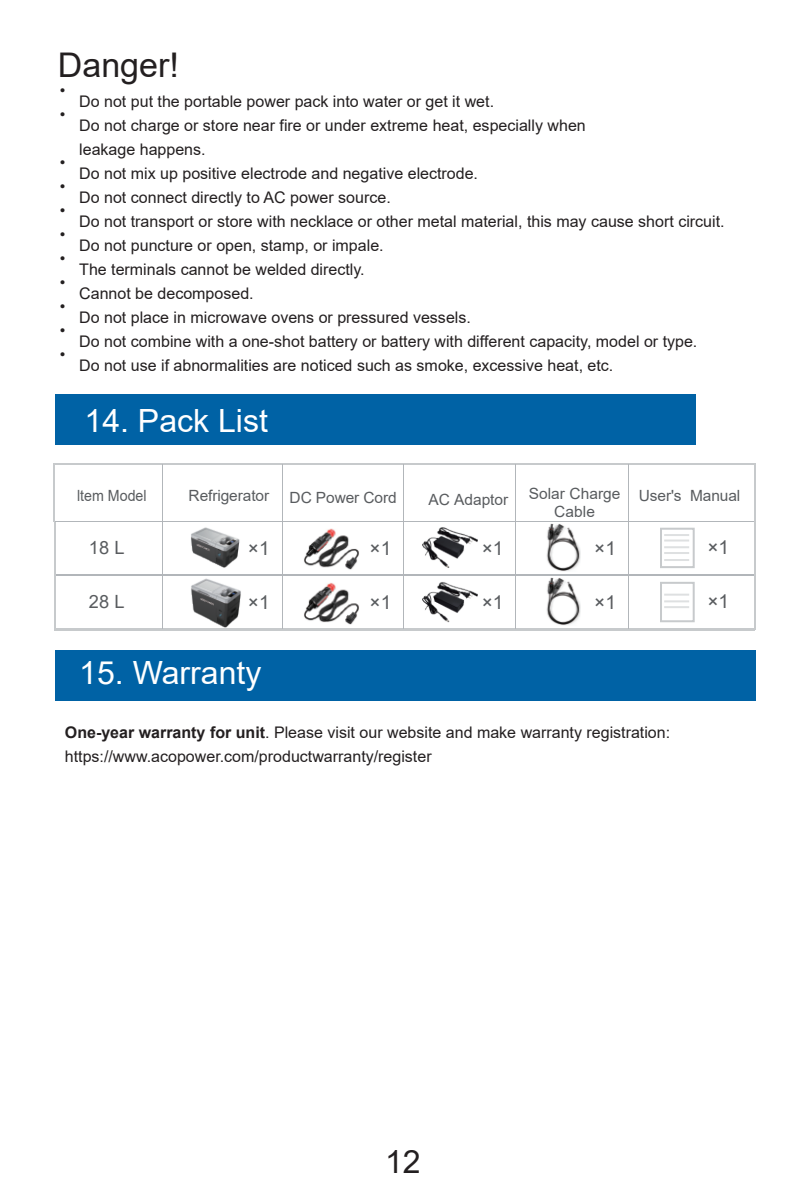
<style>
.page{position:relative;width:806px;height:1185px;background:#fff}
.page>*{position:absolute;margin:0;border:0;box-sizing:border-box;transform-origin:0 0}
.t1{font:34px "Arial";color:#231f20}
.t2{font:32px "Arial";color:#fff}
.t3{font:32px "Arial";color:#231f20}
.t4{font:19.2px "Arial";color:#595c5f}
.t5{font:18.2px "Arial";color:#595c5f}
.t6{font:16px/24px "Arial";color:#231f20}
.t7{font:15.4px/18.6px "Arial";letter-spacing:-.005em;color:#595c5f;text-align:center}
.t8{font:15.4px "Arial";letter-spacing:-.005em;color:#595c5f;scale:.92 1}
.s1{font-weight:700}
</style>
<div class="page">
<div style="left:55px;top:394px;width:640px;height:51px;background:#0062a5"></div>
<div style="left:55px;top:650px;width:700px;height:51px;background:#0062a5"></div>
<div style="left:659px;top:528px;width:35px;height:40px;border:2px solid #c7cacc"></div>
<hr style="left:663px;top:534px;width:25px;height:2px;background:#dee0e1">
<hr style="left:663px;top:539px;width:25px;height:2px;background:#dee0e1">
<hr style="left:663px;top:546px;width:25px;height:2px;background:#dee0e1">
<hr style="left:663px;top:552px;width:25px;height:2px;background:#dee0e1">
<hr style="left:663px;top:559px;width:25px;height:2px;background:#dee0e1">
<hr style="left:55px;top:463px;width:106px;height:1px;background:#c7cacc">
<hr style="left:163px;top:463px;width:118px;height:1px;background:#c7cacc">
<hr style="left:54px;top:628px;width:700px;height:2px;background:#c7cacc">
<hr style="left:283px;top:463px;width:119px;height:1px;background:#c7cacc">
<hr style="left:404px;top:463px;width:111px;height:1px;background:#c7cacc">
<hr style="left:517px;top:463px;width:110px;height:1px;background:#c7cacc">
<hr style="left:629px;top:463px;width:126px;height:1px;background:#c7cacc">
<hr style="left:53px;top:464px;width:2px;height:57px;background:#c7cacc">
<hr style="left:161px;top:464px;width:1px;height:57px;background:#b2b6ba">
<hr style="left:281px;top:464px;width:1px;height:57px;background:#b2b6ba">
<hr style="left:402px;top:464px;width:1px;height:57px;background:#b2b6ba">
<hr style="left:515px;top:464px;width:1px;height:57px;background:#b2b6ba">
<hr style="left:627px;top:464px;width:1px;height:57px;background:#b2b6ba">
<hr style="left:55px;top:521px;width:106px;height:1px;background:#b2b6ba">
<hr style="left:55px;top:575px;width:699px;height:1px;background:#b2b6ba">
<hr style="left:162px;top:521px;width:119px;height:1px;background:#b2b6ba">
<hr style="left:282px;top:521px;width:120px;height:1px;background:#b2b6ba">
<hr style="left:403px;top:521px;width:112px;height:1px;background:#b2b6ba">
<hr style="left:516px;top:521px;width:111px;height:1px;background:#b2b6ba">
<hr style="left:628px;top:521px;width:125px;height:1px;background:#b2b6ba">
<hr style="left:54px;top:522px;width:1px;height:108px;background:#c7cacc">
<hr style="left:754px;top:463px;width:1px;height:167px;background:#c7cacc">
<hr style="left:281px;top:522px;width:1px;height:54px;background:#b2b6ba">
<hr style="left:402px;top:522px;width:1px;height:54px;background:#b2b6ba">
<hr style="left:515px;top:522px;width:1px;height:54px;background:#b2b6ba">
<hr style="left:627px;top:522px;width:1px;height:54px;background:#b2b6ba">
<img style="left:304px;top:528px;width:55px;height:42px">
<img style="left:422px;top:527px;width:56px;height:41px">
<img style="left:546px;top:523px;width:34px;height:48px">
<div style="left:659px;top:582px;width:35px;height:40px;border:2px solid #c7cacc"></div>
<hr style="left:663px;top:594px;width:25px;height:2px;background:#dee0e1">
<hr style="left:663px;top:600px;width:25px;height:2px;background:#dee0e1">
<hr style="left:663px;top:606px;width:25px;height:2px;background:#dee0e1">
<hr style="left:281px;top:576px;width:1px;height:52px;background:#b2b6ba">
<hr style="left:402px;top:576px;width:1px;height:52px;background:#b2b6ba">
<hr style="left:515px;top:576px;width:1px;height:52px;background:#b2b6ba">
<hr style="left:627px;top:576px;width:1px;height:52px;background:#b2b6ba">
<img style="left:304px;top:583px;width:55px;height:42px">
<img style="left:420px;top:574px;width:58px;height:57px">
<img style="left:546px;top:577px;width:34px;height:48px">
<img style="left:148px;top:573px;width:132px;height:58px">
<img style="left:161px;top:520px;width:79px;height:53px">
<h1 class="t1" style="left:58px;top:42px;width:122px">Danger!</h1>
<p class="t6" style="left:60px;top:79px;width:7px">• •</p>
<p class="t6" style="left:60px;top:151px;width:7px;text-align:justify">• • • • • • • • •</p>
<p class="t6" style="left:79px;top:90px;width:646px">Do not put the portable power pack into water or get it wet.<br>Do not charge or store near fire or under extreme heat, especially when<br>leakage happens.<br>Do not mix up positive electrode and negative electrode.<br>Do not connect directly to AC power source.<br>Do not transport or store with necklace or other metal material, this may cause short circuit.<br>Do not puncture or open, stamp, or impale.<br>The terminals cannot be welded directly.<br>Cannot be decomposed.<br>Do not place in microwave ovens or pressured vessels.<br>Do not combine with a one-shot battery or battery with different capacity, model or type.<br>Do not use if abnormalities are noticed such as smoke, excessive heat, etc.</p>
<h2 class="t2" style="left:84px;top:399px;width:185px">14. Pack List</h2>
<p class="t8" style="left:77px;top:485px;width:77px">ltem Model</p>
<p class="t7" style="left:188px;top:486px;width:82px">Refrigerator</p>
<p class="t7" style="left:289px;top:488px;width:109px">DC Power Cord</p>
<p class="t7" style="left:428px;top:490px;width:81px">AC Adaptor</p>
<p class="t7" style="left:528px;top:484px;width:93px">Solar Charge<br>Cable</p>
<p class="t5" style="left:89px;top:535px;width:37px">18 L</p>
<p class="t4" style="left:248px;top:535px;width:23px">×1</p>
<p class="t4" style="left:369px;top:535px;width:23px">×1</p>
<p class="t4" style="left:481px;top:535px;width:23px">×1</p>
<p class="t4" style="left:594px;top:535px;width:23px">×1</p>
<p class="t4" style="left:706px;top:534px;width:23px">×1</p>
<p class="t7" style="left:638px;top:486px;width:103px">User's Manual</p>
<p class="t5" style="left:89px;top:589px;width:37px">28 L</p>
<p class="t4" style="left:248px;top:589px;width:23px">×1</p>
<p class="t4" style="left:369px;top:589px;width:23px">×1</p>
<p class="t4" style="left:481px;top:589px;width:23px">×1</p>
<p class="t4" style="left:594px;top:589px;width:23px">×1</p>
<p class="t4" style="left:706px;top:588px;width:23px">×1</p>
<h2 class="t2" style="left:79px;top:650px;width:183px">15. Warranty</h2>
<p class="t6" style="left:65px;top:720px;width:606px"><span class="s1">One-year warranty for unit</span>. Please visit our website and make warranty registration: https://www.acopower.com/productwarranty/register</p>
<h2 class="t3" style="left:385px;top:1140px;width:37px">12</h2>
</div>
